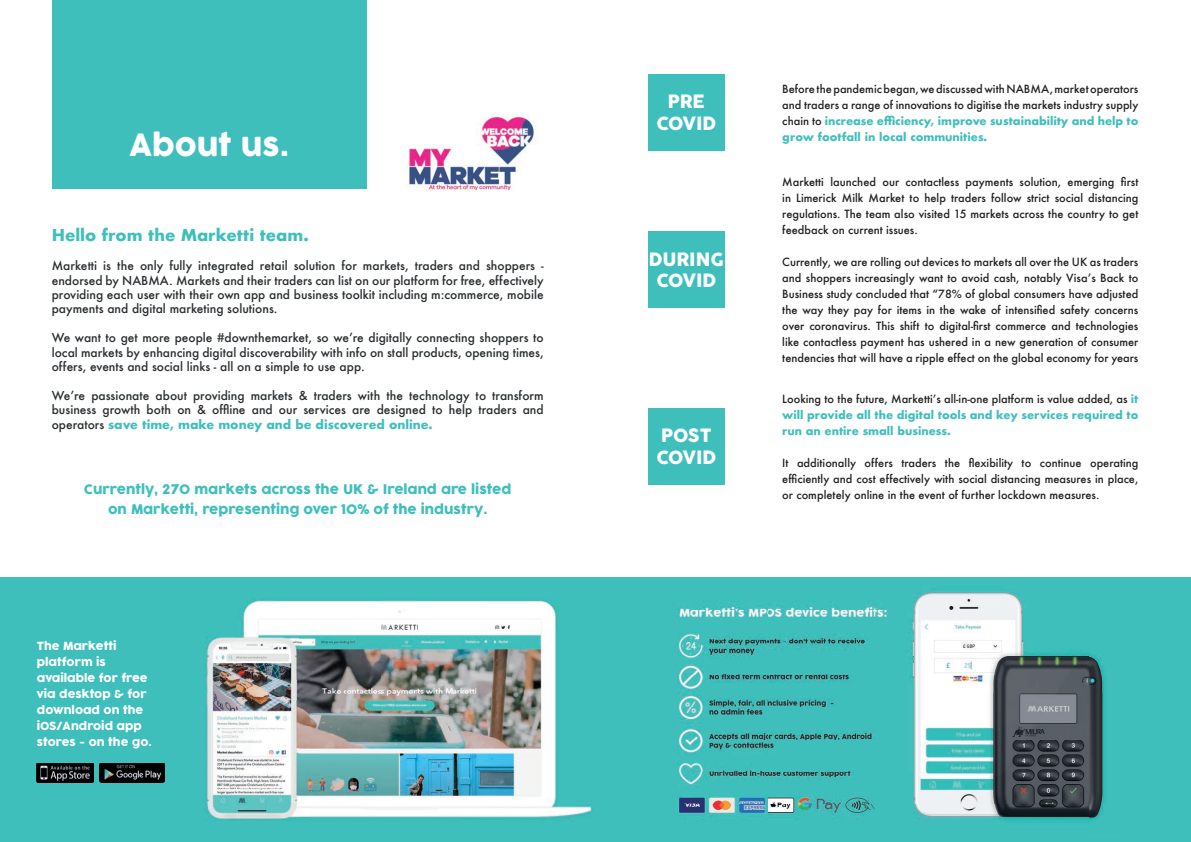
<style>
.page{position:relative;width:1191px;height:842px;background:#fff}
.page>*{position:absolute;margin:0;border:0;box-sizing:border-box;transform-origin:0 0}
.t1{font:30px "COCOGOOSE";color:#fff}
.t2{font:18px/21.6px "COCOGOOSE";color:#fff;text-align:center}
.t3{font:700 16px "Futura";color:#3ebfbc}
.t4{font:13px/20px "COCOGOOSE";color:#3ebfbc;text-align:center}
.t5{font:500 12px/14.4px "Futura";color:#2a2e30;text-align:justify}
.t6{font:500 11px/16px "Futura";color:#231f20;text-align:justify}
.t7{font:700 11px/16px "Futura";color:#3ebfbc;text-align:justify}
.t8{font:11px/16px "COCOGOOSE";color:#fff}
.s1{font-weight:700;color:#3ebfbc}
.s2{font-weight:500;color:#231f20}
</style>
<div class="page">
<div style="left:595px;top:578px;width:596px;height:264px;background:#3ebfbc"></div>
<div style="left:0;top:578px;width:595px;height:264px;background:#3ebfbc"></div>
<div style="left:52px;top:0;width:314px;height:189px;background:#3ebfbc"></div>
<img style="left:239px;top:597px;width:317px;height:33px">
<img style="left:243px;top:630px;width:32px;height:6px">
<img style="left:275px;top:630px;width:281px;height:32px">
<img style="left:299px;top:662px;width:257px;height:128px">
<img style="left:299px;top:790px;width:295px;height:31px">
<img style="left:205px;top:636px;width:94px;height:184px">
<img style="left:37px;top:763px;width:56px;height:19px">
<img style="left:99px;top:763px;width:65px;height:19px">
<div style="left:648px;top:74px;width:76px;height:77px;background:#3ebfbc"></div>
<div style="left:648px;top:232px;width:76px;height:76px;background:#3ebfbc"></div>
<div style="left:648px;top:408px;width:76px;height:77px;background:#3ebfbc"></div>
<img style="left:677px;top:586px;width:429px;height:236px">
<img style="left:409px;top:116px;width:125px;height:75px">
<h1 class="t1" style="left:129px;top:123px;width:161px">About us.</h1>
<h3 class="t3" style="left:52px;top:224px;width:258px">Hello from the Marketti team.</h3>
<p class="t5" style="left:52px;top:258px;width:493px">Marketti is the only fully integrated retail solution for markets, traders and shoppers - endorsed by NABMA. Markets and their traders can list on our platform for free, effectively providing each user with their own app and business toolkit including m:commerce, mobile payments and digital marketing solutions.</p>
<p class="t5" style="left:52px;top:330px;width:493px">We want to get more people #downthemarket, so weʼre digitally connecting shoppers to local markets by enhancing digital discoverability with info on stall products, opening times, offers, events and social links - all on a simple to use app.</p>
<p class="t5" style="left:52px;top:388px;width:493px">Weʼre passionate about providing markets &amp; traders with the technology to transform business growth both on &amp; offline and our services are designed to help traders and operators <span class="s1">save time, make money and be discovered online.</span></p>
<p class="t4" style="left:84px;top:480px;width:429px">Currently, 270 markets across the UK &amp; Ireland are listed on Marketti, representing over 10% of the industry.</p>
<p class="t8" style="left:37px;top:638px;width:116px">The Marketti platform is available for free via desktop &amp; for download on the iOS/Android app stores - on the go.</p>
<h2 class="t2" style="left:656px;top:91px;width:61px">PRE<br>COVID</h2>
<h2 class="t2" style="left:648px;top:249px;width:77px">DURING<br>COVID</h2>
<h2 class="t2" style="left:656px;top:425px;width:61px;text-align:left">POST<br>COVID</h2>
<p class="t6" style="left:782px;top:81px;width:357px">Before the pandemic began, we discussed with NABMA, market operators and traders a range of innovations to digitise the markets industry supply chain to <span class="s1">increase efficiency, improve sustainability and help to grow footfall in local communities.</span></p>
<p class="t6" style="left:782px;top:174px;width:357px">Marketti launched our contactless payments solution, emerging first in Limerick Milk Market to help traders follow strict social distancing regulations. The team also visited 15 markets across the country to get feedback on current issues.</p>
<p class="t6" style="left:782px;top:254px;width:358px">Currently, we are rolling out devices to markets all over the UK as traders and shoppers increasingly want to avoid cash, notably Visaʼs Back to Business study concluded that “78% of global consumers have adjusted the way they pay for items in the wake of intensified safety concerns over coronavirus. This shift to digital-first commerce and technologies like contactless payment has ushered in a new generation of consumer tendencies that will have a ripple effect on the global economy for years</p>
<p class="t7" style="left:782px;top:391px;width:357px"><span class="s2">Looking to the future, Markettiʼs all-in-one platform is value added, as</span> it will provide all the digital tools and key services required to run an entire small business.</p>
<p class="t6" style="left:782px;top:455px;width:357px">It additionally offers traders the flexibility to continue operating efficiently and cost effectively with social distancing measures in place, or completely online in the event of further lockdown measures.</p>
</div>
